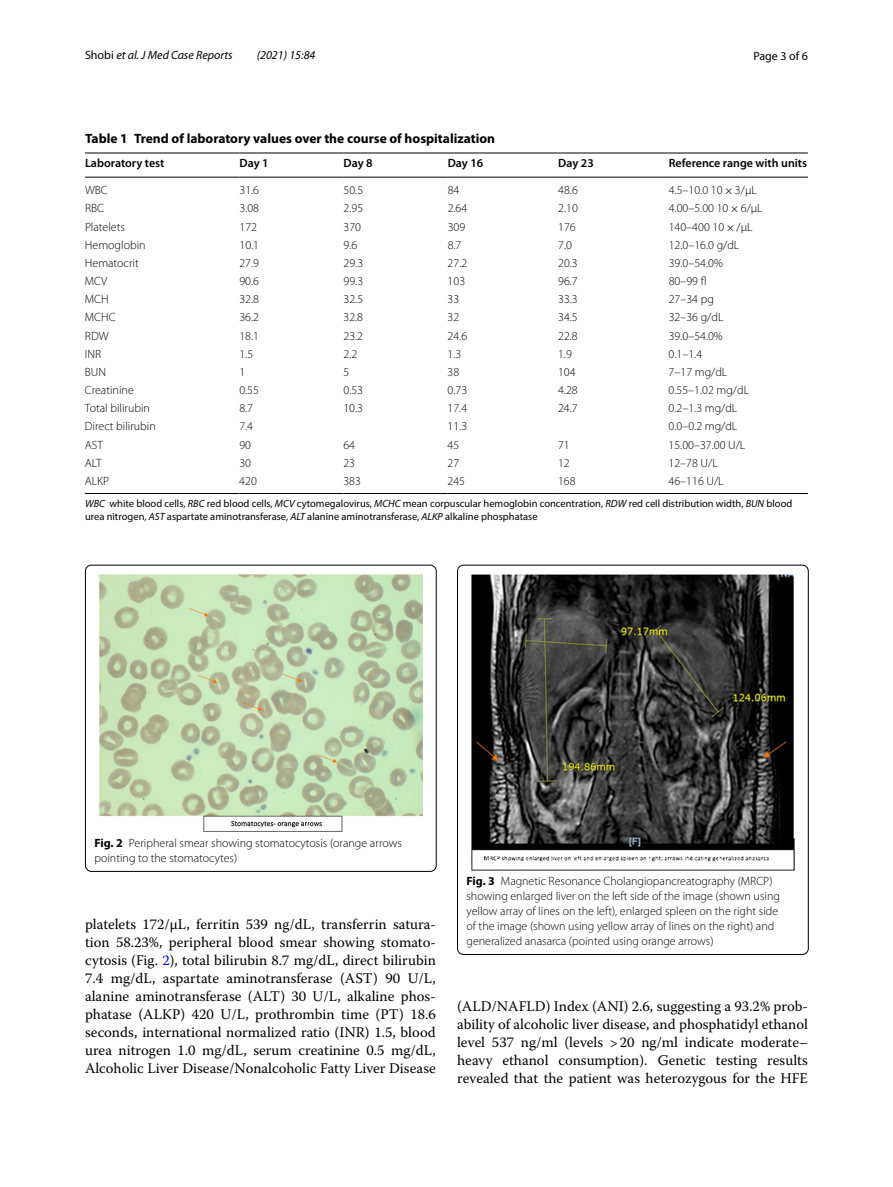
<style>
.page{position:relative;width:893px;height:1187px;background:#fff}
.page>*{position:absolute;margin:0;border:0;box-sizing:border-box;transform-origin:0 0}
.t1{font:14.7px/18px "Warnock Pro";color:#000;text-align:justify}
.t2{font:700 13.5px "Myriad Pro";color:#000}
.t3{font:300 12px/15px "Myriad Pro";color:#000}
.t4{font:600 12px "Myriad Pro";color:#000}
.t5{font:italic 12px "Myriad Pro";color:#000}
.t6{font:12px "Myriad Pro";color:#000}
.t7{font:10.5px/12.8px "Myriad Pro";color:#000}
.s1{font-style:normal}
.s2{font-family:"MTSY";font-weight:400}
.s3{font-style:italic}
.s4{font-weight:700}
.s5{color:#00f}
</style>
<div class="page">
<hr style="left:85px;top:153px;width:155px;height:1px;background:#000">
<hr style="left:85px;top:177px;width:155px;height:1px;background:#000">
<hr style="left:240px;top:153px;width:104px;height:1px;background:#000">
<hr style="left:240px;top:177px;width:104px;height:1px;background:#000">
<hr style="left:344px;top:153px;width:104px;height:1px;background:#000">
<hr style="left:344px;top:177px;width:104px;height:1px;background:#000">
<hr style="left:448px;top:153px;width:110px;height:1px;background:#000">
<hr style="left:448px;top:177px;width:110px;height:1px;background:#000">
<hr style="left:558px;top:153px;width:111px;height:1px;background:#000">
<hr style="left:558px;top:177px;width:111px;height:1px;background:#000">
<hr style="left:669px;top:153px;width:139px;height:1px;background:#000">
<hr style="left:669px;top:177px;width:139px;height:1px;background:#000">
<hr style="left:85px;top:493px;width:155px;height:1px;background:#000">
<hr style="left:240px;top:493px;width:104px;height:1px;background:#000">
<hr style="left:344px;top:493px;width:104px;height:1px;background:#000">
<hr style="left:448px;top:493px;width:110px;height:1px;background:#000">
<hr style="left:558px;top:493px;width:111px;height:1px;background:#000">
<hr style="left:669px;top:493px;width:139px;height:1px;background:#000">
<img style="left:99px;top:574px;width:323px;height:257px">
<div style="left:85px;top:565px;width:351px;height:306px;border:1px solid #000;border-radius:6px"></div>
<img style="left:471px;top:574px;width:323px;height:296px">
<div style="left:457px;top:565px;width:351px;height:389px;border:1px solid #000;border-radius:6px"></div>
<p class="t5" style="left:85px;top:48px;width:149px"><span class="s1">Shobi</span> et al. J Med Case Reports</p>
<p class="t5" style="left:257px;top:48px;width:60px">(2021) 15:84</p>
<p class="t6" style="left:753px;top:48px;width:56px">Page 3 of 6</p>
<p class="t2" style="left:85px;top:130px;width:412px">Table 1 Trend of laboratory values over the course of hospitalization</p>
<p class="t4" style="left:85px;top:156px;width:81px">Laboratory test</p>
<p class="t4" style="left:240px;top:156px;width:31px">Day 1</p>
<p class="t4" style="left:344px;top:156px;width:31px">Day 8</p>
<p class="t4" style="left:448px;top:156px;width:37px">Day 16</p>
<p class="t4" style="left:558px;top:156px;width:37px">Day 23</p>
<p class="t4" style="left:669px;top:156px;width:140px">Reference range with units</p>
<p class="t3" style="left:85px;top:183px;width:24px">WBC</p>
<p class="t3" style="left:239px;top:183px;width:21px">31.6</p>
<p class="t3" style="left:344px;top:183px;width:21px">50.5</p>
<p class="t3" style="left:448px;top:183px;width:13px">84</p>
<p class="t3" style="left:558px;top:183px;width:21px">48.6</p>
<p class="t3" style="left:669px;top:183px;width:90px">4.5–10.0 10<span class="s2">×</span>3/μL</p>
<p class="t3" style="left:85px;top:201px;width:20px">RBC</p>
<p class="t3" style="left:239px;top:201px;width:21px">3.08</p>
<p class="t3" style="left:344px;top:201px;width:21px">2.95</p>
<p class="t3" style="left:448px;top:201px;width:21px">2.64</p>
<p class="t3" style="left:558px;top:201px;width:21px">2.10</p>
<p class="t3" style="left:669px;top:201px;width:95px">4.00–5.00 10<span class="s2">×</span>6/μL</p>
<p class="t3" style="left:85px;top:219px;width:41px">Platelets</p>
<p class="t3" style="left:239px;top:219px;width:19px">172</p>
<p class="t3" style="left:344px;top:219px;width:19px">370</p>
<p class="t3" style="left:448px;top:219px;width:19px">309</p>
<p class="t3" style="left:558px;top:219px;width:19px">176</p>
<p class="t3" style="left:669px;top:219px;width:85px">140–400 10<span class="s2">×</span>/μL</p>
<p class="t3" style="left:85px;top:237px;width:62px">Hemoglobin</p>
<p class="t3" style="left:239px;top:237px;width:21px">10.1</p>
<p class="t3" style="left:344px;top:237px;width:15px">9.6</p>
<p class="t3" style="left:448px;top:237px;width:15px">8.7</p>
<p class="t3" style="left:558px;top:237px;width:15px">7.0</p>
<p class="t3" style="left:669px;top:237px;width:72px">12.0–16.0 g/dL</p>
<p class="t3" style="left:85px;top:255px;width:55px">Hematocrit</p>
<p class="t3" style="left:239px;top:255px;width:21px">27.9</p>
<p class="t3" style="left:344px;top:255px;width:21px">29.3</p>
<p class="t3" style="left:448px;top:255px;width:21px">27.2</p>
<p class="t3" style="left:558px;top:255px;width:21px">20.3</p>
<p class="t3" style="left:669px;top:255px;width:56px">39.0–54.0%</p>
<p class="t3" style="left:85px;top:274px;width:24px">MCV</p>
<p class="t3" style="left:239px;top:274px;width:21px">90.6</p>
<p class="t3" style="left:344px;top:274px;width:21px">99.3</p>
<p class="t3" style="left:448px;top:274px;width:19px">103</p>
<p class="t3" style="left:558px;top:274px;width:21px">96.7</p>
<p class="t3" style="left:669px;top:274px;width:39px">80–99 fl</p>
<p class="t3" style="left:85px;top:292px;width:25px">MCH</p>
<p class="t3" style="left:239px;top:292px;width:21px">32.8</p>
<p class="t3" style="left:344px;top:292px;width:21px">32.5</p>
<p class="t3" style="left:448px;top:292px;width:13px">33</p>
<p class="t3" style="left:558px;top:292px;width:21px">33.3</p>
<p class="t3" style="left:669px;top:292px;width:47px">27–34 pg</p>
<p class="t3" style="left:85px;top:310px;width:32px">MCHC</p>
<p class="t3" style="left:239px;top:310px;width:21px">36.2</p>
<p class="t3" style="left:343px;top:310px;width:21px">32.8</p>
<p class="t3" style="left:448px;top:310px;width:13px">32</p>
<p class="t3" style="left:558px;top:310px;width:21px">34.5</p>
<p class="t3" style="left:669px;top:310px;width:56px">32–36 g/dL</p>
<p class="t3" style="left:85px;top:328px;width:25px">RDW</p>
<p class="t3" style="left:239px;top:328px;width:21px">18.1</p>
<p class="t3" style="left:343px;top:328px;width:21px">23.2</p>
<p class="t3" style="left:448px;top:328px;width:21px">24.6</p>
<p class="t3" style="left:558px;top:328px;width:21px">22.8</p>
<p class="t3" style="left:669px;top:328px;width:56px">39.0–54.0%</p>
<p class="t3" style="left:85px;top:346px;width:18px">INR</p>
<p class="t3" style="left:239px;top:346px;width:15px">1.5</p>
<p class="t3" style="left:343px;top:346px;width:15px">2.2</p>
<p class="t3" style="left:448px;top:346px;width:15px">1.3</p>
<p class="t3" style="left:558px;top:346px;width:15px">1.9</p>
<p class="t3" style="left:669px;top:346px;width:35px">0.1–1.4</p>
<p class="t3" style="left:85px;top:364px;width:23px">BUN</p>
<p class="t3" style="left:239px;top:364px;width:7px">1</p>
<p class="t3" style="left:343px;top:364px;width:7px">5</p>
<p class="t3" style="left:448px;top:364px;width:13px">38</p>
<p class="t3" style="left:558px;top:364px;width:19px">104</p>
<p class="t3" style="left:669px;top:364px;width:60px">7–17 mg/dL</p>
<p class="t3" style="left:85px;top:383px;width:50px">Creatinine</p>
<p class="t3" style="left:239px;top:383px;width:21px">0.55</p>
<p class="t3" style="left:343px;top:383px;width:21px">0.53</p>
<p class="t3" style="left:448px;top:383px;width:21px">0.73</p>
<p class="t3" style="left:558px;top:383px;width:21px">4.28</p>
<p class="t3" style="left:669px;top:383px;width:82px">0.55–1.02 mg/dL</p>
<p class="t3" style="left:85px;top:401px;width:67px">Total bilirubin</p>
<p class="t3" style="left:239px;top:401px;width:15px">8.7</p>
<p class="t3" style="left:343px;top:401px;width:21px">10.3</p>
<p class="t3" style="left:448px;top:401px;width:21px">17.4</p>
<p class="t3" style="left:558px;top:401px;width:21px">24.7</p>
<p class="t3" style="left:669px;top:401px;width:70px">0.2–1.3 mg/dL</p>
<p class="t3" style="left:85px;top:419px;width:72px">Direct bilirubin</p>
<p class="t3" style="left:239px;top:419px;width:15px">7.4</p>
<p class="t3" style="left:448px;top:419px;width:21px">11.3</p>
<p class="t3" style="left:669px;top:419px;width:70px">0.0–0.2 mg/dL</p>
<p class="t3" style="left:85px;top:437px;width:20px">AST</p>
<p class="t3" style="left:239px;top:437px;width:13px">90</p>
<p class="t3" style="left:343px;top:437px;width:13px">64</p>
<p class="t3" style="left:447px;top:437px;width:13px">45</p>
<p class="t3" style="left:558px;top:437px;width:13px">71</p>
<p class="t3" style="left:669px;top:437px;width:78px">15.00–37.00 U/L</p>
<p class="t3" style="left:85px;top:455px;width:19px">ALT</p>
<p class="t3" style="left:239px;top:455px;width:13px">30</p>
<p class="t3" style="left:343px;top:455px;width:13px">23</p>
<p class="t3" style="left:447px;top:455px;width:13px">27</p>
<p class="t3" style="left:558px;top:455px;width:13px">12</p>
<p class="t3" style="left:669px;top:455px;width:51px">12–78 U/L</p>
<p class="t3" style="left:85px;top:473px;width:26px">ALKP</p>
<p class="t3" style="left:239px;top:473px;width:19px">420</p>
<p class="t3" style="left:343px;top:473px;width:19px">383</p>
<p class="t3" style="left:447px;top:473px;width:19px">245</p>
<p class="t3" style="left:558px;top:473px;width:19px">168</p>
<p class="t3" style="left:669px;top:473px;width:57px">46–116 U/L</p>
<p class="t7" style="left:85px;top:497px;width:709px"><span class="s3">WBC</span> white blood cells, <span class="s3">RBC</span> red blood cells, <span class="s3">MCV</span> cytomegalovirus, <span class="s3">MCHC</span> mean corpuscular hemoglobin concentration, <span class="s3">RDW</span> red cell distribution width, <span class="s3">BUN</span> blood urea nitrogen, <span class="s3">AST</span> aspartate aminotransferase, <span class="s3">ALT</span> alanine aminotransferase, <span class="s3">ALKP</span> alkaline phosphatase</p>
<p class="t3" style="left:94px;top:835px;width:309px"><span class="s4">Fig. 2</span> Peripheral smear showing stomatocytosis (orange arrows pointing to the stomatocytes)</p>
<p class="t1" style="left:85px;top:914px;width:352px">platelets 172/μL, ferritin 539 ng/dL, transferrin satura&shy;tion 58.23%, peripheral blood smear showing stomato&shy;cytosis (Fig. <span class="s5">2</span>), total bilirubin 8.7 mg/dL, direct bilirubin 7.4 mg/dL, aspartate aminotransferase (AST) 90 U/L, alanine aminotransferase (ALT) 30 U/L, alkaline phos&shy;phatase (ALKP) 420 U/L, prothrombin time (PT) 18.6 seconds, international normalized ratio (INR) 1.5, blood urea nitrogen 1.0 mg/dL, serum creatinine 0.5 mg/dL, Alcoholic Liver Disease/Nonalcoholic Fatty Liver Disease</p>
<p class="t3" style="left:466px;top:873px;width:315px"><span class="s4">Fig. 3</span> Magnetic Resonance Cholangiopancreatography (MRCP) showing enlarged liver on the left side of the image (shown using yellow array of lines on the left), enlarged spleen on the right side of the image (shown using yellow array of lines on the right) and generalized anasarca (pointed using orange arrows)</p>
<p class="t1" style="left:457px;top:996px;width:352px">(ALD/NAFLD) Index (ANI) 2.6, suggesting a 93.2% prob&shy;ability of alcoholic liver disease, and phosphatidyl ethanol level 537 ng/ml (levels &gt;20 ng/ml indicate moderate– heavy ethanol consumption). Genetic testing results revealed that the patient was heterozygous for the HFE</p>
</div>
